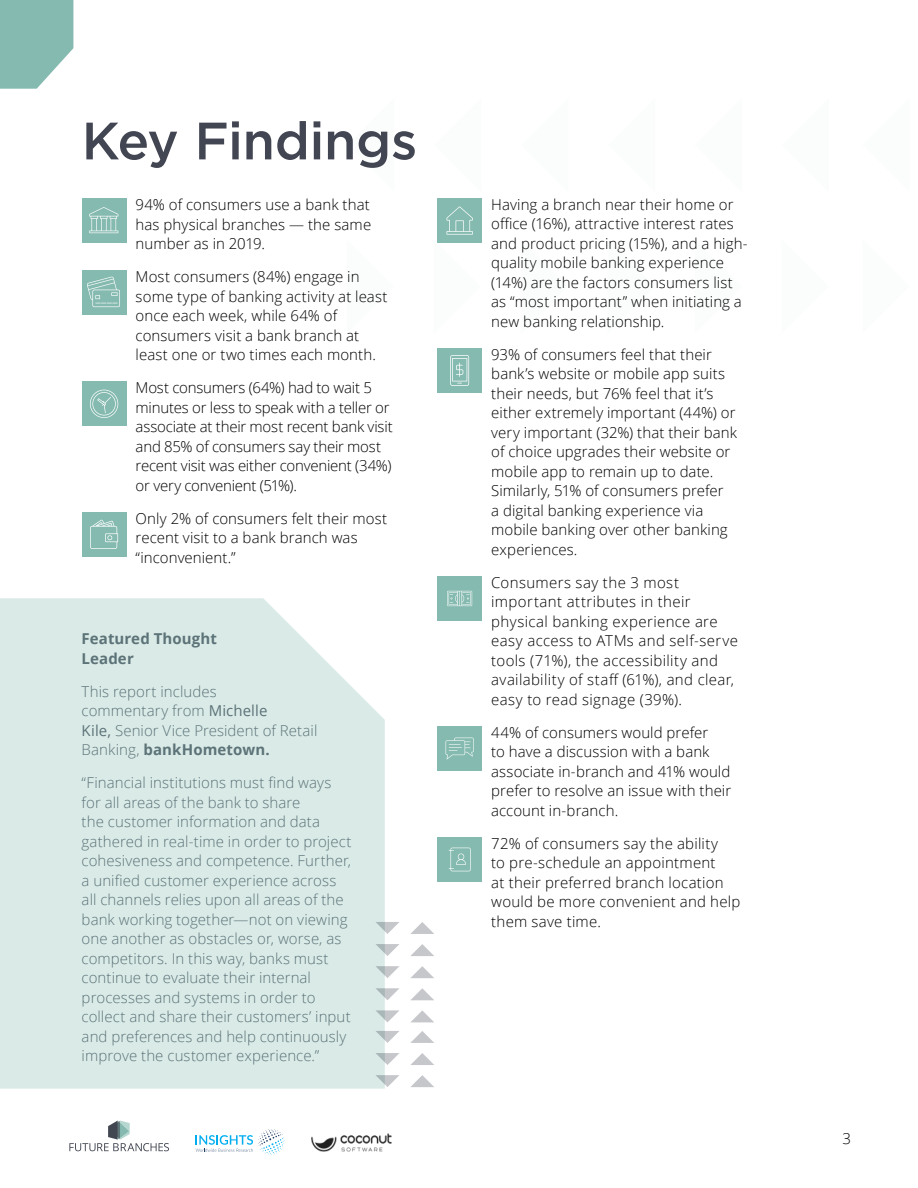
<style>
.page{position:relative;width:918px;height:1188px;background:#fff}
.page>*{position:absolute;margin:0;border:0;box-sizing:border-box;transform-origin:0 0}
.t1{font:500 52.5px "Gotham";letter-spacing:-.01em;color:#424552}
.t2{font:300 15px/19.5px "Open Sans";letter-spacing:.005em;color:#000}
.t3{font:300 15px/19.5px "Open Sans";letter-spacing:.005em;color:#5c7378}
.t4{font:300 15px/19.5px "Open Sans";letter-spacing:.025em;color:#000}
.t5{font:300 15px/19.5px "Open Sans";letter-spacing:-.015em;color:#000}
.t6{font:700 15px/19.5px "Open Sans";letter-spacing:.005em;color:#5c7378}
.s1{font-weight:400}
.s2{font-weight:700}
</style>
<div class="page">
<svg style="left:69px;top:1121px;width:100px;height:30px"></svg>
<svg style="left:196px;top:1129px;width:89px;height:26px"></svg>
<img style="left:311px;top:1134px;width:81px;height:17px">
<svg style="left:411px;top:988px;width:23px;height:12px"></svg>
<svg style="left:411px;top:1010px;width:23px;height:12px"></svg>
<svg style="left:410px;top:944px;width:24px;height:12px"></svg>
<svg style="left:411px;top:966px;width:23px;height:12px"></svg>
<svg style="left:410px;top:922px;width:24px;height:12px"></svg>
<svg style="left:385px;top:944px;width:14px;height:12px"></svg>
<svg style="left:385px;top:922px;width:14px;height:12px"></svg>
<svg style="left:385px;top:988px;width:14px;height:12px"></svg>
<svg style="left:385px;top:1010px;width:14px;height:12px"></svg>
<svg style="left:385px;top:966px;width:14px;height:12px"></svg>
<svg style="left:410px;top:1053px;width:24px;height:12px"></svg>
<svg style="left:410px;top:1031px;width:24px;height:12px"></svg>
<svg style="left:411px;top:1075px;width:23px;height:12px"></svg>
<svg style="left:385px;top:1053px;width:14px;height:12px"></svg>
<svg style="left:385px;top:1031px;width:14px;height:12px"></svg>
<svg style="left:385px;top:1075px;width:14px;height:12px"></svg>
<div style="left:82px;top:198px;width:45px;height:45px;background:#85bab0"></div>
<svg style="left:89px;top:207px;width:29px;height:26px"></svg>
<div style="left:82px;top:270px;width:45px;height:45px;background:#85bab0"></div>
<svg style="left:87px;top:277px;width:33px;height:30px"></svg>
<div style="left:82px;top:381px;width:45px;height:45px;background:#85bab0"></div>
<svg style="left:90px;top:390px;width:28px;height:28px"></svg>
<div style="left:82px;top:512px;width:45px;height:45px;background:#85bab0"></div>
<svg style="left:90px;top:520px;width:28px;height:29px"></svg>
<div style="left:437px;top:198px;width:45px;height:45px;background:#85bab0"></div>
<svg style="left:446px;top:206px;width:27px;height:29px"></svg>
<div style="left:437px;top:348px;width:45px;height:45px;background:#85bab0"></div>
<svg style="left:450px;top:355px;width:19px;height:31px"></svg>
<div style="left:437px;top:576px;width:45px;height:45px;background:#85bab0"></div>
<svg style="left:447px;top:591px;width:25px;height:15px"></svg>
<div style="left:437px;top:726px;width:45px;height:45px;background:#85bab0"></div>
<svg style="left:446px;top:738px;width:28px;height:21px"></svg>
<div style="left:437px;top:837px;width:45px;height:45px;background:#85bab0"></div>
<svg style="left:449px;top:848px;width:22px;height:23px"></svg>
<svg style="left:0;top:0;width:73px;height:89px;background:#93c1b9"></svg>
<div style="left:0;top:598px;width:385px;height:491px;background:#daeae7"></div>
<h1 class="t1" style="left:82px;top:111px;width:337px">Key Findings</h1>
<p class="t2" style="left:136px;top:195px;width:237px;text-align:justify">94% of consumers use a bank that has physical branches — the same number as in 2019.</p>
<p class="t2" style="left:136px;top:267px;width:253px">Most consumers (84%) engage in some type of banking activity at least once each week, while 64% of consumers visit a bank branch at least one or two times each month.</p>
<p class="t5" style="left:136px;top:378px;width:259px">Most consumers (64%) had to wait 5 minutes or less to speak with a teller or associate at their most recent bank visit and 85% of consumers say their most recent visit was either convenient (34%) or very convenient (51%).</p>
<p class="t2" style="left:136px;top:508px;width:253px">Only 2% of consumers felt their most recent visit to a bank branch was “inconvenient.”</p>
<p class="t6" style="left:82px;top:629px;width:137px">Featured Thought<br>Leader</p>
<p class="t3" style="left:82px;top:681px;width:237px">This report includes<br>commentary from <span class="s1">Michelle<br>Kile,</span> Senior Vice President of Retail<br>Banking, <span class="s2">bankHometown.</span></p>
<p class="t3" style="left:82px;top:773px;width:271px">“Financial institutions must find ways for all areas of the bank to share<br>the customer information and data gathered in real-time in order to project cohesiveness and competence. Further, a unified customer experience across all channels relies upon all areas of the bank working together—not on viewing one another as obstacles or, worse, as competitors. In this way, banks must continue to evaluate their internal processes and systems in order to collect and share their customers’ input and preferences and help continuously improve the customer experience.”</p>
<p class="t2" style="left:491px;top:194px;width:258px">Having a branch near their home or office (16%), attractive interest rates and product pricing (15%), and a high&shy;quality mobile banking experience (14%) are the factors consumers list as “most important” when initiating a new banking relationship.</p>
<p class="t2" style="left:491px;top:344px;width:247px">93% of consumers feel that their bank’s website or mobile app suits their needs, but 76% feel that it’s either extremely important (44%) or very important (32%) that their bank of choice upgrades their website or mobile app to remain up to date.<br>Similarly, 51% of consumers prefer<br>a digital banking experience via mobile banking over other banking experiences.</p>
<p class="t4" style="left:491px;top:572px;width:248px">Consumers say the 3 most important attributes in their physical banking experience are easy access to ATMs and self-serve tools (71%), the accessibility and availability of staff (61%), and clear, easy to read signage (39%).</p>
<p class="t2" style="left:491px;top:722px;width:241px">44% of consumers would prefer<br>to have a discussion with a bank associate in-branch and 41% would prefer to resolve an issue with their account in-branch.</p>
<p class="t2" style="left:491px;top:833px;width:251px">72% of consumers say the ability<br>to pre-schedule an appointment<br>at their preferred branch location would be more convenient and help them save time.</p>
<p class="t2" style="left:842px;top:1129px;width:10px">3</p>
</div>
